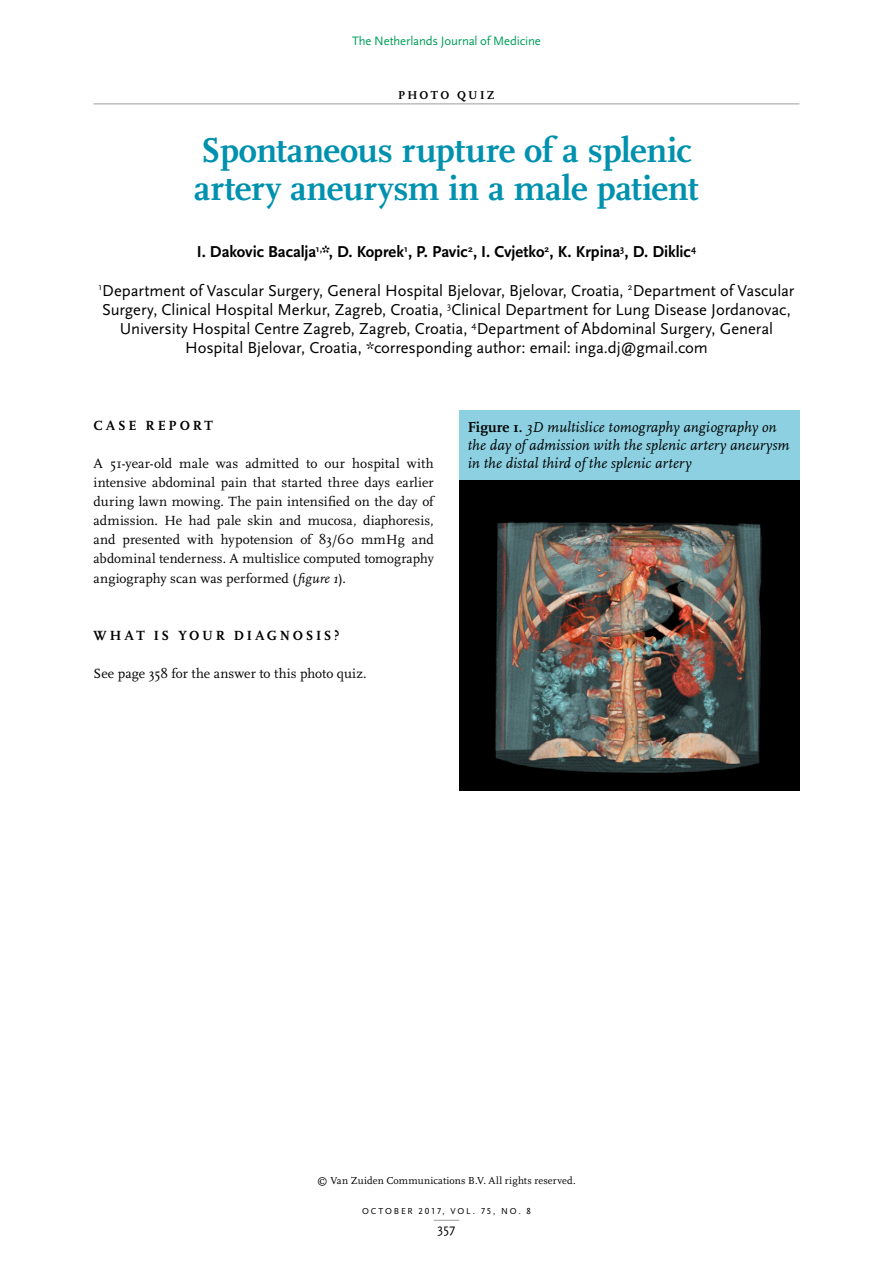
<style>
.page{position:relative;width:893px;height:1263px;background:#fff}
.page>*{position:absolute;margin:0;border:0;box-sizing:border-box;transform-origin:0 0}
.kop{font:700 36px/38.2px "Scala";letter-spacing:-.01em;color:#0091af}
.auteursinfo{font:16.5px/19.2px "Scala Sans";letter-spacing:-.005em;color:#000;text-align:center}
.auteurs{font:700 16.5px "Scala Sans";letter-spacing:-.005em;color:#000}
.t1{font:italic 15px/18px "Scala";letter-spacing:.01em;color:#000}
.brood{font:13.8px/19.2px "Scala";color:#000;text-align:justify}
.tussenkop_1{font:700 13.8px "Scala";letter-spacing:.19em;color:#000}
.t2{font:13.5px "Scala Sans";color:#000}
.t3{font:12.75px "Scala Sans";letter-spacing:-.01em;color:#009e59}
.rubriek{font:700 12px "Scala";letter-spacing:.195em;color:#000}
.t4{font:10.5px "Scala";letter-spacing:.015em;color:#000}
.t5{font:9px "Scala Sans Caps";letter-spacing:.205em;color:#000}
.s1{font-style:italic}
.s2{font-weight:700;font-style:normal}
</style>
<div class="page">
<svg style="left:434px;top:1220px;width:25px;height:1px"></svg>
<hr style="left:94px;top:104px;width:705px;height:1px;background:#9d9d9c">
<div style="left:459px;top:410px;width:340px;height:71px;background:#8cd0e1"></div>
<img style="left:459px;top:481px;width:340px;height:310px">
<p class="t3" style="left:352px;top:34px;width:190px">The Netherlands Journal of Medicine</p>
<p class="rubriek" style="left:398px;top:88px;width:98px">PHOTO QUIZ</p>
<p class="kop" style="left:194px;top:131px;width:506px">Spontaneous rupture of a splenic artery aneurysm in a male patient</p>
<p class="auteurs" style="left:197px;top:243px;width:501px">I. Dakovic Bacalja<sup>1,</sup>*, D. Koprek<sup>1</sup>, P. Pavic<sup>2</sup>, I. Cvjetko<sup>2</sup>, K. Krpina<sup>3</sup>, D. Diklic<sup>4</sup></p>
<p class="auteursinfo" style="left:99px;top:281px;width:697px"><sup>1</sup>Department of Vascular Surgery, General Hospital Bjelovar, Bjelovar, Croatia, <sup>2</sup>Department of Vascular Surgery, Clinical Hospital Merkur, Zagreb, Croatia, <sup>3</sup>Clinical Department for Lung Disease Jordanovac, University Hospital Centre Zagreb, Zagreb, Croatia, <sup>4</sup>Department of Abdominal Surgery, General Hospital Bjelovar, Croatia, *corresponding author: email: inga.dj@gmail.com</p>
<p class="tussenkop_1" style="left:94px;top:417px;width:121px">CASE REPORT</p>
<p class="brood" style="left:94px;top:454px;width:342px">A 51-year-old male was admitted to our hospital with intensive abdominal pain that started three days earlier during lawn mowing. The pain intensified on the day of admission. He had pale skin and mucosa, diaphoresis, and presented with hypotension of 83/60 mmHg and abdominal tenderness. A multislice computed tomography angiography scan was performed (<span class="s1">figure 1</span>).</p>
<p class="tussenkop_1" style="left:94px;top:628px;width:248px">WHAT IS YOUR DIAGNOSIS?</p>
<p class="brood" style="left:94px;top:664px;width:275px">See page 358 for the answer to this photo quiz.</p>
<p class="t1" style="left:468px;top:419px;width:323px"><span class="s2">Figure 1.</span> 3D multislice tomography angiography on the day of admission with the splenic artery aneurysm in the distal third of the splenic artery</p>
<p class="t4" style="left:317px;top:1174px;width:260px">© Van Zuiden Communications B.V. All rights reserved.</p>
<p class="t5" style="left:362px;top:1206px;width:170px">OCTOBER 2017, VOL. 75, NO. 8</p>
<p class="t2" style="left:438px;top:1221px;width:19px">357</p>
</div>
